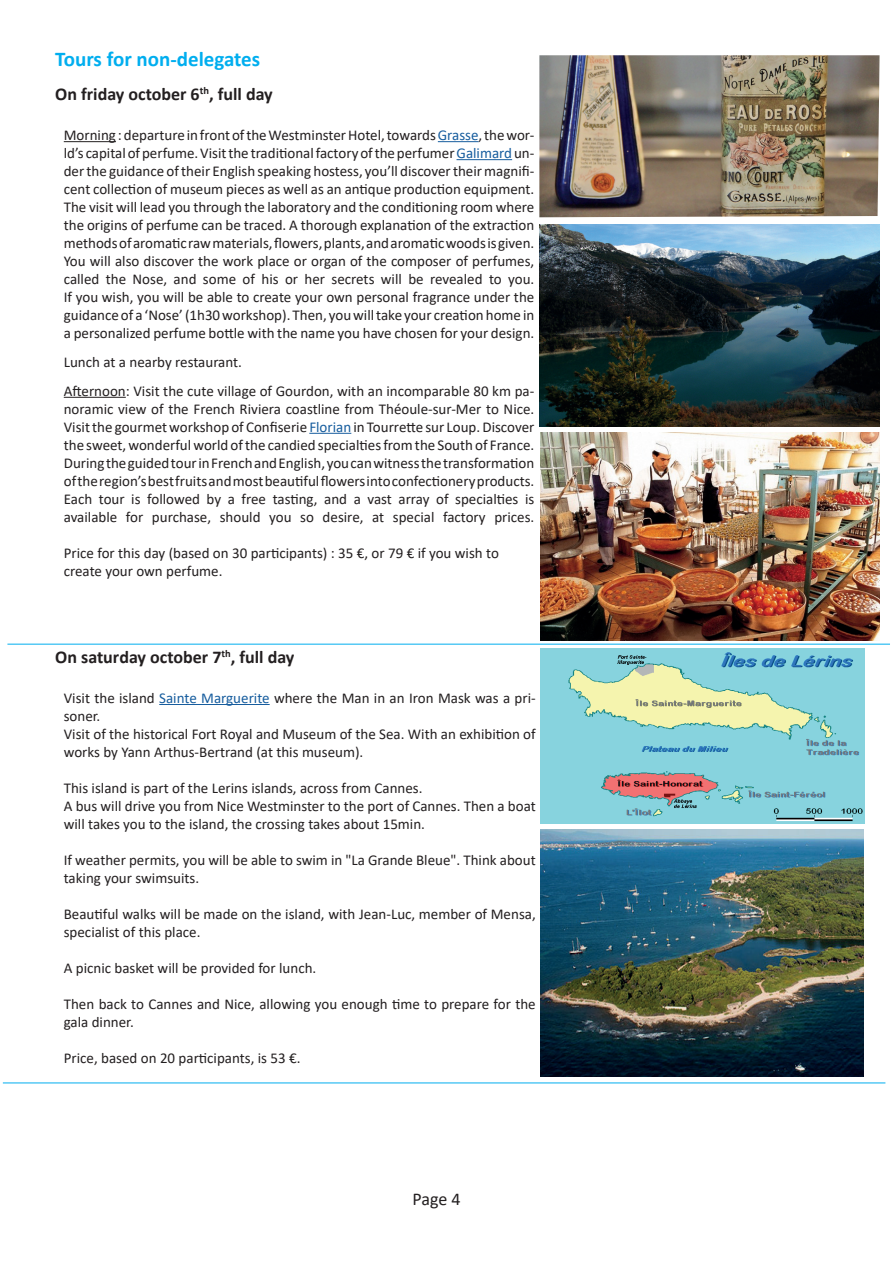
<style>
.page{position:relative;width:893px;height:1263px;background:#fff}
.page>*{position:absolute;margin:0;border:0;box-sizing:border-box;transform-origin:0 0}
.t1{font:700 21px "Calibri";color:#00aeef}
.t2{font:700 18px "Calibri";color:#231f20}
.t3{font:18px "Calibri";color:#231f20}
.t4{font:15px/18px "Calibri";color:#231f20}
.s1{color:#175d9e}
</style>
<div class="page">
<img style="left:539px;top:55px;width:340px;height:162px">
<hr style="left:64px;top:141px;width:52px;height:1px;background:#231f20">
<hr style="left:438px;top:141px;width:41px;height:1px;background:#175d9e">
<hr style="left:456px;top:159px;width:56px;height:1px;background:#175d9e">
<hr style="left:64px;top:397px;width:62px;height:1px;background:#231f20">
<hr style="left:309px;top:433px;width:42px;height:1px;background:#175d9e">
<img style="left:539px;top:224px;width:340px;height:203px">
<img style="left:540px;top:432px;width:339px;height:208px">
<hr style="left:159px;top:704px;width:111px;height:1px;background:#175d9e">
<img style="left:540px;top:830px;width:323px;height:246px">
<img style="left:540px;top:648px;width:324px;height:176px">
<hr style="left:7px;top:644px;width:883px;height:1px;background:#00aeef">
<hr style="left:3px;top:1082px;width:882px;height:1px;background:#00aeef">
<h1 class="t1" style="left:55px;top:44px;width:206px">Tours for non-delegates</h1>
<p class="t2" style="left:55px;top:82px;width:219px">On friday october 6<sup>th</sup>, full day</p>
<p class="t4" style="left:64px;top:126px;width:472px;text-align:justify">Morning : departure in front of the Westminster Hotel, towards <span class="s1">Grasse</span>, the wor&shy;ld’s capital of perfume. Visit the traditional factory of the perfumer <span class="s1">Galimard</span> un&shy;der the guidance of their English speaking hostess, you’ll discover their magnifi&shy;cent collection of museum pieces as well as an antique production equipment.<br>The visit will lead you through the laboratory and the conditioning room where the origins of perfume can be traced. A thorough explanation of the extraction methods of aromatic raw materials, flowers, plants, and aromatic woods is given.<br>You will also discover the work place or organ of the composer of perfumes, called the Nose, and some of his or her secrets will be revealed to you.<br>If you wish, you will be able to create your own personal fragrance under the guidance of a ‘Nose’ (1h30 workshop). Then, you will take your creation home in a personalized perfume bottle with the name you have chosen for your design.</p>
<p class="t4" style="left:64px;top:347px;width:472px;line-height:28.8px">Lunch at a nearby restaurant.<br>Afternoon: Visit the cute village of Gourdon, with an incomparable 80 km pa-</p>
<p class="t4" style="left:64px;top:399px;width:472px;text-align:justify">noramic view of the French Riviera coastline from Théoule-sur-Mer to Nice.<br>Visit the gourmet workshop of Confiserie <span class="s1">Florian</span> in Tourrette sur Loup. Discover the sweet, wonderful world of the candied specialties from the South of France.<br>During the guided tour in French and English, you can witness the transformation of the region’s best fruits and most beautiful flowers into confectionery products.<br>Each tour is followed by a free tasting, and a vast array of specialties is available for purchase, should you so desire, at special factory prices.</p>
<p class="t4" style="left:64px;top:543px;width:437px">Price for this day (based on 30 participants) : 35 €, or 79 € if you wish to create your own perfume.</p>
<p class="t2" style="left:55px;top:644px;width:241px">On saturday october 7<sup>th</sup>, full day</p>
<p class="t4" style="left:64px;top:688px;width:473px">Visit the island <span class="s1">Sainte Marguerite</span> where the Man in an Iron Mask was a pri&shy;soner.<br>Visit of the historical Fort Royal and Museum of the Sea. With an exhibition of works by Yann Arthus-Bertrand (at this museum).</p>
<p class="t4" style="left:64px;top:778px;width:473px">This island is part of the Lerins islands, across from Cannes.<br>A bus will drive you from Nice Westminster to the port of Cannes. Then a boat will takes you to the island, the crossing takes about 15min.</p>
<p class="t4" style="left:64px;top:850px;width:473px">If weather permits, you will be able to swim in "La Grande Bleue". Think about taking your swimsuits.</p>
<p class="t4" style="left:64px;top:904px;width:473px">Beautiful walks will be made on the island, with Jean-Luc, member of Mensa, specialist of this place.</p>
<p class="t4" style="left:64px;top:958px;width:254px">A picnic basket will be provided for lunch.</p>
<p class="t4" style="left:64px;top:994px;width:473px">Then back to Cannes and Nice, allowing you enough time to prepare for the gala dinner.</p>
<p class="t4" style="left:64px;top:1048px;width:238px">Price, based on 20 participants, is 53 €.</p>
<p class="t3" style="left:412px;top:1186px;width:50px">Page 4</p>
</div>
